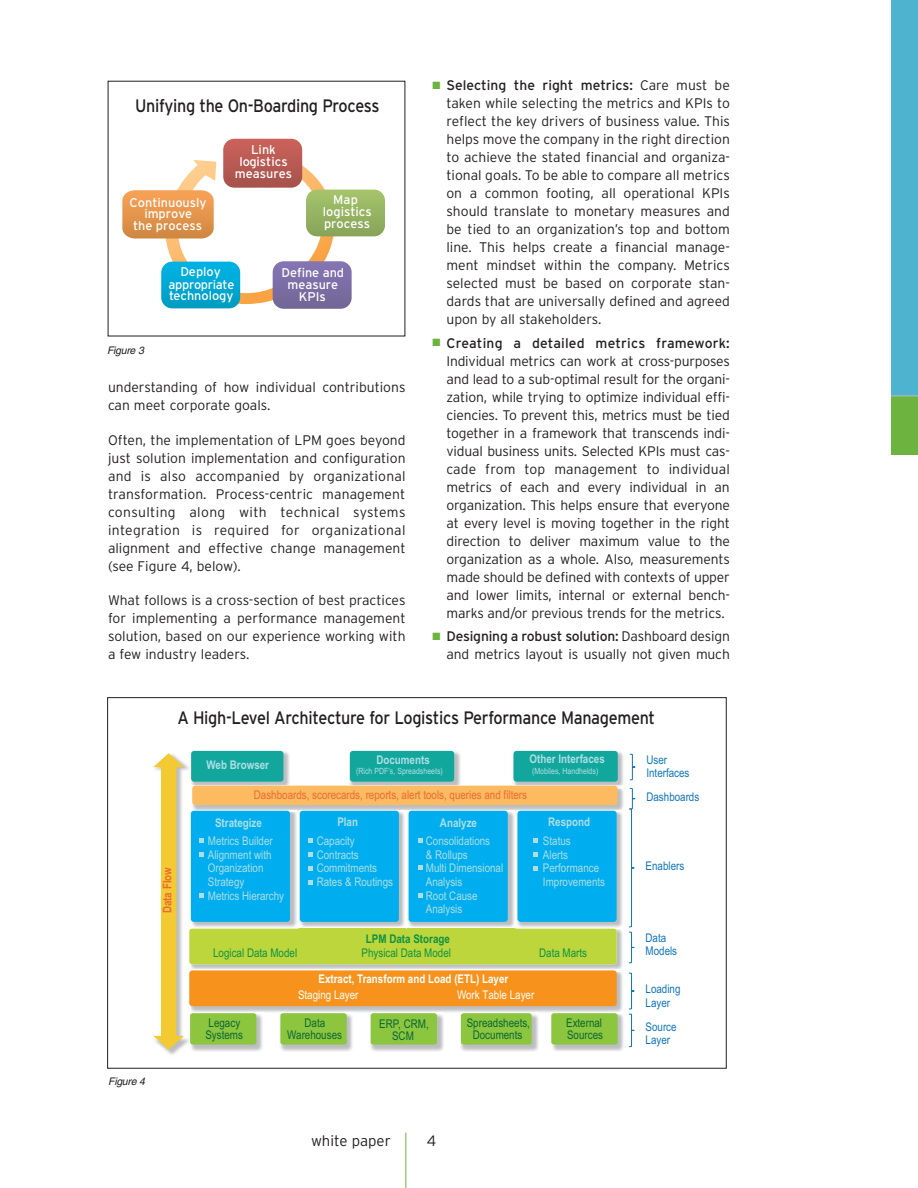
<style>
.page{position:relative;width:918px;height:1188px;background:#fff}
.page>*{position:absolute;margin:0;border:0;box-sizing:border-box;transform-origin:0 0}
.t1{font:18px "Interstate";letter-spacing:-.02em;color:#231f20;scale:.9 1}
.t2{font:300 15px "Interstate";color:#231f20}
.t3{font:300 13.8px/18px "Interstate";color:#231f20;text-align:justify}
.t4{font:12.75px/12.3px "Interstate";color:#fff;text-align:center}
.t5{font:12.75px/12.8px "Interstate";letter-spacing:-.025em;color:#fff;text-align:center}
.t6{font:12px/13.6px "Arial Narrow";color:#aedee4}
.t7{font:12px "Arial Narrow";color:#0c6638}
.t8{font:12px/13.6px "Arial Narrow";color:#1074bc}
.t9{font:700 12px "Arial Narrow";color:#aedee4}
.t10{font:12px "Arial Narrow";color:#e86d33}
.t11{font:12px "Arial Narrow";color:#0d9344}
.t12{font:700 12px "Arial Narrow";color:#fff}
.t13{font:12px "Arial Narrow";color:#fff}
.t14{font:700 12px "Arial Narrow";color:#0d9344}
.t15{font:700 12px "Arial Narrow";color:#e86d33}
.t16{font:italic 10.5px "Helvetica";letter-spacing:-.03em;color:#231f20}
.t17{font:8.55px "Arial Narrow";color:#aedee4}
.s1{color:#6cb43f}
.s2{font-weight:400}
</style>
<div class="page">
<div style="left:891px;top:0;width:27px;height:396px;background:#4db3cf"></div>
<div style="left:891px;top:396px;width:27px;height:58px;background:#6cb43f"></div>
<svg style="left:891px;top:396px;width:27px;height:1px"></svg>
<hr style="left:405px;top:1133px;width:1px;height:55px;background:#6cb43f">
<svg style="left:165px;top:149px;width:170px;height:156px"></svg>
<img style="left:223px;top:139px;width:79px;height:49px;border-radius:11px">
<img style="left:306px;top:190px;width:79px;height:46px;border-radius:11px">
<img style="left:273px;top:261px;width:79px;height:48px;border-radius:11px">
<img style="left:161px;top:262px;width:79px;height:46px;border-radius:11px">
<img style="left:122px;top:190px;width:92px;height:49px">
<img style="left:256px;top:928px;width:367px;height:84px">
<div style="left:189px;top:929px;width:428px;height:35px;background:#bdd63c;border-radius:3px"></div>
<div style="left:189px;top:970px;width:428px;height:36px;background:#f7931d;border-radius:3px"></div>
<img style="left:193px;top:1014px;width:70px;height:37px">
<img style="left:280px;top:1014px;width:72px;height:37px">
<svg style="left:280px;top:1013px;width:67px;height:32px;background:#8dc642"></svg>
<img style="left:370px;top:1014px;width:74px;height:37px">
<div style="left:371px;top:1013px;width:66px;height:32px;background:#8bc63e"></div>
<img style="left:461px;top:1014px;width:77px;height:37px">
<svg style="left:461px;top:1013px;width:71px;height:32px;background:#8cc641"></svg>
<img style="left:552px;top:1014px;width:72px;height:37px">
<svg style="left:551px;top:1013px;width:67px;height:32px;background:#8dc642"></svg>
<svg style="left:629px;top:753px;width:7px;height:295px"></svg>
<img style="left:349px;top:750px;width:111px;height:35px">
<div style="left:350px;top:751px;width:104px;height:31px;background:#12a79d;border-radius:3px"></div>
<img style="left:514px;top:750px;width:109px;height:35px">
<div style="left:513px;top:751px;width:105px;height:31px;background:#12a79d;border-radius:3px"></div>
<img style="left:194px;top:750px;width:95px;height:35px">
<div style="left:191px;top:751px;width:92px;height:31px;background:#12a79d;border-radius:3px"></div>
<img style="left:256px;top:785px;width:368px;height:26px">
<img style="left:513px;top:785px;width:111px;height:3px">
<img style="left:256px;top:785px;width:34px;height:1px">
<div style="left:192px;top:786px;width:426px;height:19px;background:#fcba61;border-radius:3px"></div>
<img style="left:256px;top:812px;width:41px;height:117px">
<img style="left:256px;top:810px;width:41px;height:2px">
<div style="left:191px;top:811px;width:99px;height:111px;background:#00aeef;border-radius:3px"></div>
<img style="left:299px;top:810px;width:107px;height:119px">
<div style="left:300px;top:811px;width:99px;height:111px;background:#00aeef;border-radius:3px"></div>
<img style="left:408px;top:810px;width:107px;height:119px">
<div style="left:409px;top:811px;width:99px;height:111px;background:#00aeef;border-radius:3px"></div>
<img style="left:517px;top:810px;width:107px;height:119px">
<div style="left:517px;top:811px;width:100px;height:111px;background:#00aeef;border-radius:3px"></div>
<svg style="left:309px;top:838px;width:4px;height:4px"></svg>
<svg style="left:419px;top:838px;width:4px;height:4px"></svg>
<svg style="left:534px;top:838px;width:4px;height:4px"></svg>
<svg style="left:534px;top:852px;width:4px;height:4px"></svg>
<svg style="left:534px;top:866px;width:4px;height:5px"></svg>
<svg style="left:419px;top:866px;width:4px;height:4px"></svg>
<svg style="left:419px;top:893px;width:4px;height:5px"></svg>
<svg style="left:309px;top:853px;width:4px;height:4px"></svg>
<svg style="left:309px;top:866px;width:4px;height:4px"></svg>
<svg style="left:309px;top:880px;width:4px;height:5px"></svg>
<svg style="left:153px;top:753px;width:103px;height:297px"></svg>
<h1 class="t1" style="left:135px;top:96px;width:273px">Unifying the On-Boarding Process</h1>
<p class="t4" style="left:235px;top:143px;width:59px">Link logistics measures</p>
<p class="t4" style="left:130px;top:196px;width:78px;line-height:11.7px">Continuously improve<br>the process</p>
<p class="t16" style="left:107px;top:347px;width:38px">Figure 3</p>
<p class="t5" style="left:169px;top:266px;width:67px">Deploy appropriate</p>
<p class="t4" style="left:169px;top:290px;width:66px">technology</p>
<p class="t4" style="left:323px;top:194px;width:50px">Map logistics process</p>
<p class="t4" style="left:281px;top:266px;width:64px">Define and measure<br>KPIs</p>
<p class="t3" style="left:108px;top:379px;width:299px">understanding of how individual contributions can meet corporate goals.</p>
<p class="t3" style="left:108px;top:431px;width:299px">Often, the implementation of LPM goes beyond just solution implementation and configuration and is also accompanied by organizational transformation. Process-centric management consulting along with technical systems integration is required for organizational alignment and effective change management (see Figure 4, below).</p>
<p class="t3" style="left:108px;top:591px;width:299px">What follows is a cross-section of best practices for implementing a performance management solution, based on our experience working with a few industry leaders.</p>
<p class="t3" style="left:446px;top:77px;width:285px;text-indent:-14px"><span class="s1">■</span> <span class="s2">Selecting the right metrics:</span> Care must be taken while selecting the metrics and KPIs to reflect the key drivers of business value. This helps move the company in the right direction to achieve the stated financial and organiza&shy;tional goals. To be able to compare all metrics on a common footing, all operational KPIs should translate to monetary measures and be tied to an organization’s top and bottom line. This helps create a financial manage&shy;ment mindset within the company. Metrics selected must be based on corporate stan&shy;dards that are universally defined and agreed upon by all stakeholders.</p>
<p class="t3" style="left:446px;top:334px;width:285px;text-indent:-14px"><span class="s1">■</span> <span class="s2">Creating a detailed metrics framework:<br></span>Individual metrics can work at cross-purposes and lead to a sub-optimal result for the organi&shy;zation, while trying to optimize individual effi&shy;ciencies. To prevent this, metrics must be tied together in a framework that transcends indi&shy;vidual business units. Selected KPIs must cas&shy;cade from top management to individual metrics of each and every individual in an organization. This helps ensure that everyone at every level is moving together in the right direction to deliver maximum value to the organization as a whole. Also, measurements made should be defined with contexts of upper and lower limits, internal or external bench&shy;marks and/or previous trends for the metrics.</p>
<p class="t3" style="left:432px;top:627px;width:299px;text-align:right"><span class="s1">■</span> <span class="s2">Designing a robust solution:</span> Dashboard design and metrics layout is usually not given much</p>
<h1 class="t1" style="left:177px;top:708px;width:532px">A High-Level Architecture for Logistics Performance Management</h1>
<p class="t15" style="left:160px;top:913px;width:48px;rotate:-90deg">Data Flow</p>
<p class="t16" style="left:108px;top:1078px;width:38px">Figure 4</p>
<p class="t9" style="left:207px;top:758px;width:64px">Web Browser</p>
<p class="t9" style="left:376px;top:753px;width:55px">Documents</p>
<p class="t17" style="left:356px;top:766px;width:88px">(Rich PDF’s, Spreadsheets)</p>
<p class="t9" style="left:530px;top:752px;width:77px">Other Interfaces</p>
<p class="t17" style="left:532px;top:766px;width:68px">(Mobiles, Handhelds)</p>
<p class="t10" style="left:254px;top:788px;width:275px">Dashboards, scorecards, reports, alert tools, queries and filters</p>
<p class="t9" style="left:215px;top:816px;width:48px">Strategize</p>
<p class="t9" style="left:337px;top:815px;width:22px">Plan</p>
<p class="t9" style="left:440px;top:816px;width:39px">Analyze</p>
<p class="t9" style="left:548px;top:815px;width:43px">Respond</p>
<p class="t6" style="left:208px;top:834px;width:78px">Metrics Builder<br>Alignment with<br>Organization<br>Strategy<br>Metrics Hierarchy</p>
<p class="t6" style="left:317px;top:834px;width:78px">Capacity<br>Contracts<br>Commitments<br>Rates &amp; Routings</p>
<p class="t6" style="left:426px;top:834px;width:79px">Consolidations<br>&amp; Rollups<br>Multi Dimensional<br>Analysis<br>Root Cause<br>Analysis</p>
<p class="t6" style="left:543px;top:834px;width:64px">Status<br>Alerts<br>Performance<br>Improvements</p>
<p class="t11" style="left:213px;top:946px;width:86px">Logical Data Model</p>
<p class="t14" style="left:366px;top:931px;width:85px">LPM Data Storage</p>
<p class="t11" style="left:362px;top:946px;width:91px">Physical Data Model</p>
<p class="t11" style="left:539px;top:946px;width:49px">Data Marts</p>
<p class="t12" style="left:319px;top:972px;width:191px">Extract, Transform and Load (ETL) Layer</p>
<p class="t13" style="left:298px;top:988px;width:62px">Staging Layer</p>
<p class="t13" style="left:457px;top:988px;width:79px">Work Table Layer</p>
<p class="t7" style="left:304px;top:1016px;width:22px">Data</p>
<p class="t7" style="left:379px;top:1017px;width:51px">ERP, CRM,</p>
<p class="t7" style="left:467px;top:1016px;width:65px">Spreadsheets,</p>
<p class="t7" style="left:209px;top:1016px;width:33px">Legacy</p>
<p class="t7" style="left:566px;top:1016px;width:38px">External</p>
<p class="t7" style="left:205px;top:1028px;width:39px">Systems</p>
<p class="t7" style="left:567px;top:1028px;width:38px">Sources</p>
<p class="t7" style="left:287px;top:1028px;width:56px">Warehouses</p>
<p class="t7" style="left:392px;top:1029px;width:23px">SCM</p>
<p class="t7" style="left:473px;top:1028px;width:51px">Documents</p>
<p class="t2" style="left:311px;top:1132px;width:81px">white paper</p>
<p class="t2" style="left:427px;top:1132px;width:11px">4</p>
<p class="t8" style="left:646px;top:753px;width:45px">User<br>Interfaces</p>
<p class="t8" style="left:646px;top:790px;width:54px">Dashboards</p>
<p class="t8" style="left:646px;top:859px;width:40px">Enablers</p>
<p class="t8" style="left:646px;top:930px;width:33px">Data<br>Models</p>
<p class="t8" style="left:646px;top:982px;width:36px">Loading<br>Layer</p>
<p class="t8" style="left:646px;top:1019px;width:33px">Source<br>Layer</p>
</div>
